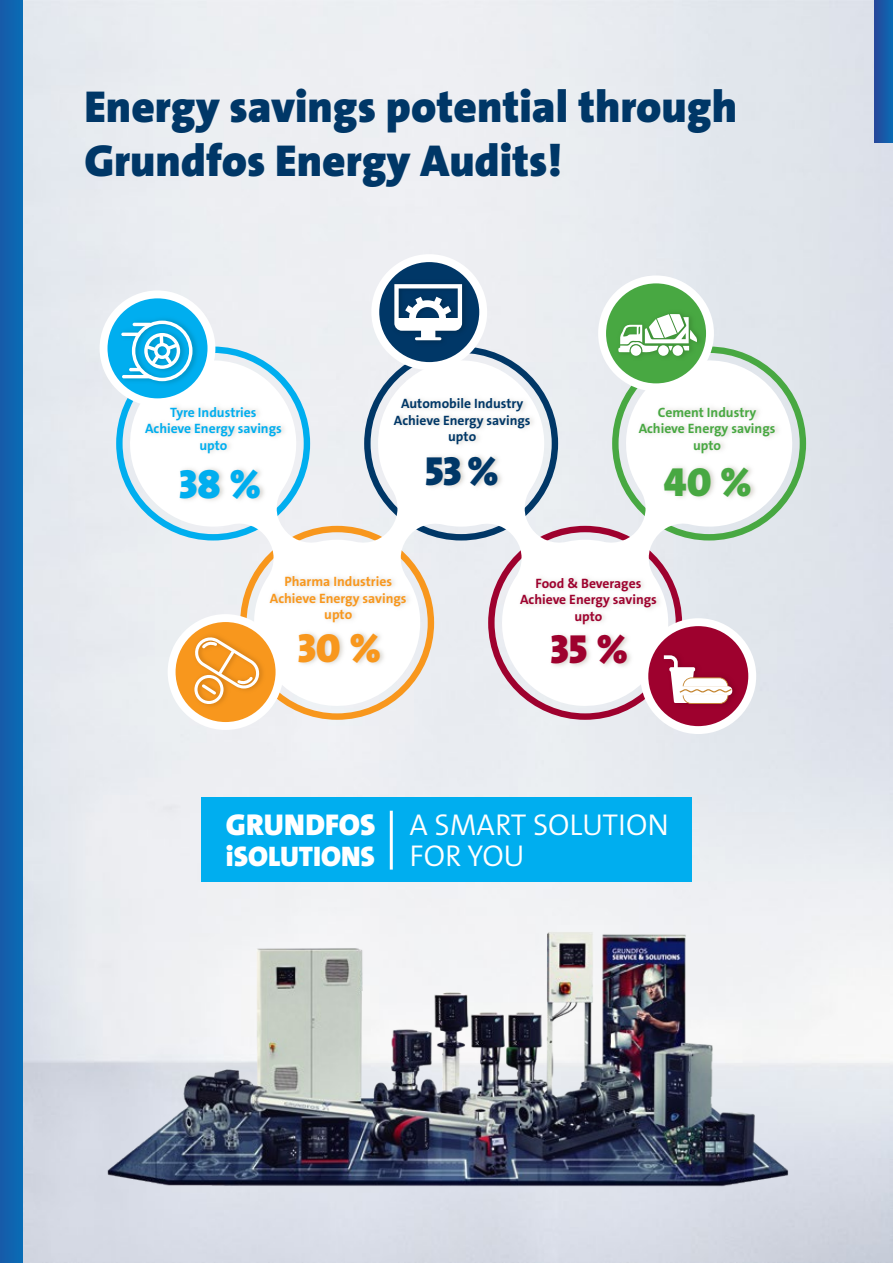
<style>
.page{position:relative;width:893px;height:1263px;background:#fff}
.page>*{position:absolute;margin:0;border:0;box-sizing:border-box;transform-origin:0 0}
.t1{font:45px/54px "Grundfos The Sans V2 OT 9 BL";color:#003767}
.t2{font:40.8px "Grundfos The Sans V2 OT 9 BL";color:#003767}
.t3{font:40.8px "Grundfos The Sans V2 OT 9 BL";color:#00aeef}
.t4{font:40.8px "Grundfos The Sans V2 OT 9 BL";color:#9e012e}
.t5{font:40.8px "Grundfos The Sans V2 OT 9 BL";color:#f8971d}
.t6{font:40.8px "Grundfos The Sans V2 OT 9 BL";color:#48a842}
.t7{font:30.3px/31.5px "Grundfos The Sans V2 OT 4 SL";color:#fff}
.t8{font:30.3px "Grundfos The Sans V2 OT 9 BL";color:#fff}
.t9{font:28.5px "Grundfos The Sans V2 OT 9 BL";color:#fff}
.t10{font:13.65px/16.4px "Grundfos The Sans V2 OT 7 B";color:#003767;text-align:center}
.t11{font:13.65px/16.4px "Grundfos The Sans V2 OT 7 B";color:#f8971d;text-align:center}
.t12{font:13.65px/16.4px "Grundfos The Sans V2 OT 7 B";color:#00aeef;text-align:center}
.t13{font:13.65px/16.4px "Grundfos The Sans V2 OT 7 B";color:#9e012e;text-align:center}
.t14{font:13.65px/16.4px "Grundfos The Sans V2 OT 7 B";color:#48a842;text-align:center}
</style>
<div class="page">
<img style="left:22px;top:0;width:871px;height:1263px">
<svg style="left:875px;top:0;width:18px;height:143px;background:#1759a7"></svg>
<svg style="left:876px;top:143px;width:1px;height:1120px"></svg>
<div style="left:0;top:0;width:22px;height:1263px;background:#1063ae"></div>
<div style="left:100px;top:290px;width:115px;height:116px;background:#fff;border-radius:50%"></div>
<div style="left:108px;top:298px;width:99px;height:100px;background:#00aeef;border-radius:50%"></div>
<div style="left:598px;top:275px;width:116px;height:116px;background:#fff;border-radius:50%"></div>
<div style="left:168px;top:614px;width:115px;height:116px;background:#fff;border-radius:50%"></div>
<svg style="left:640px;top:618px;width:116px;height:116px"></svg>
<div style="left:371px;top:254px;width:116px;height:116px;background:#fff;border-radius:50%"></div>
<div style="left:379px;top:262px;width:100px;height:100px;background:#003767;border-radius:50%"></div>
<svg style="left:116px;top:284px;width:690px;height:436px"></svg>
<img style="left:634px;top:399px;width:150px;height:117px">
<img style="left:97px;top:883px;width:699px;height:348px">
<div style="left:201px;top:797px;width:490px;height:84px;background:#00aeef"></div>
<hr style="left:390px;top:811px;width:3px;height:58px;background:#fff">
<p class="t1" style="left:84px;top:80px;width:654px">Energy savings potential through<br>Grundfos Energy Audits!</p>
<p class="t12" style="left:145px;top:404px;width:138px">Tyre Industries<br>Achieve Energy savings upto</p>
<p class="t3" style="left:179px;top:458px;width:84px">38 %</p>
<p class="t10" style="left:394px;top:396px;width:138px">Automobile Industry<br>Achieve Energy savings upto</p>
<p class="t2" style="left:425px;top:445px;width:75px">53%</p>
<p class="t14" style="left:639px;top:404px;width:138px">Cement Industry<br>Achieve Energy savings upto</p>
<p class="t6" style="left:663px;top:456px;width:90px">40 %</p>
<p class="t11" style="left:270px;top:574px;width:138px">Pharma Industries<br>Achieve Energy savings upto</p>
<p class="t5" style="left:298px;top:622px;width:85px">30 %</p>
<p class="t13" style="left:520px;top:575px;width:138px">Food &amp; Beverages<br>Achieve Energy savings upto</p>
<p class="t4" style="left:550px;top:623px;width:79px">35 %</p>
<p class="t8" style="left:226px;top:805px;width:151px">GRUNDFOS</p>
<p class="t9" style="left:226px;top:838px;width:150px">iSOLUTIONS</p>
<p class="t7" style="left:410px;top:809px;width:261px">A SMART SOLUTION<br>FOR YOU</p>
</div>
